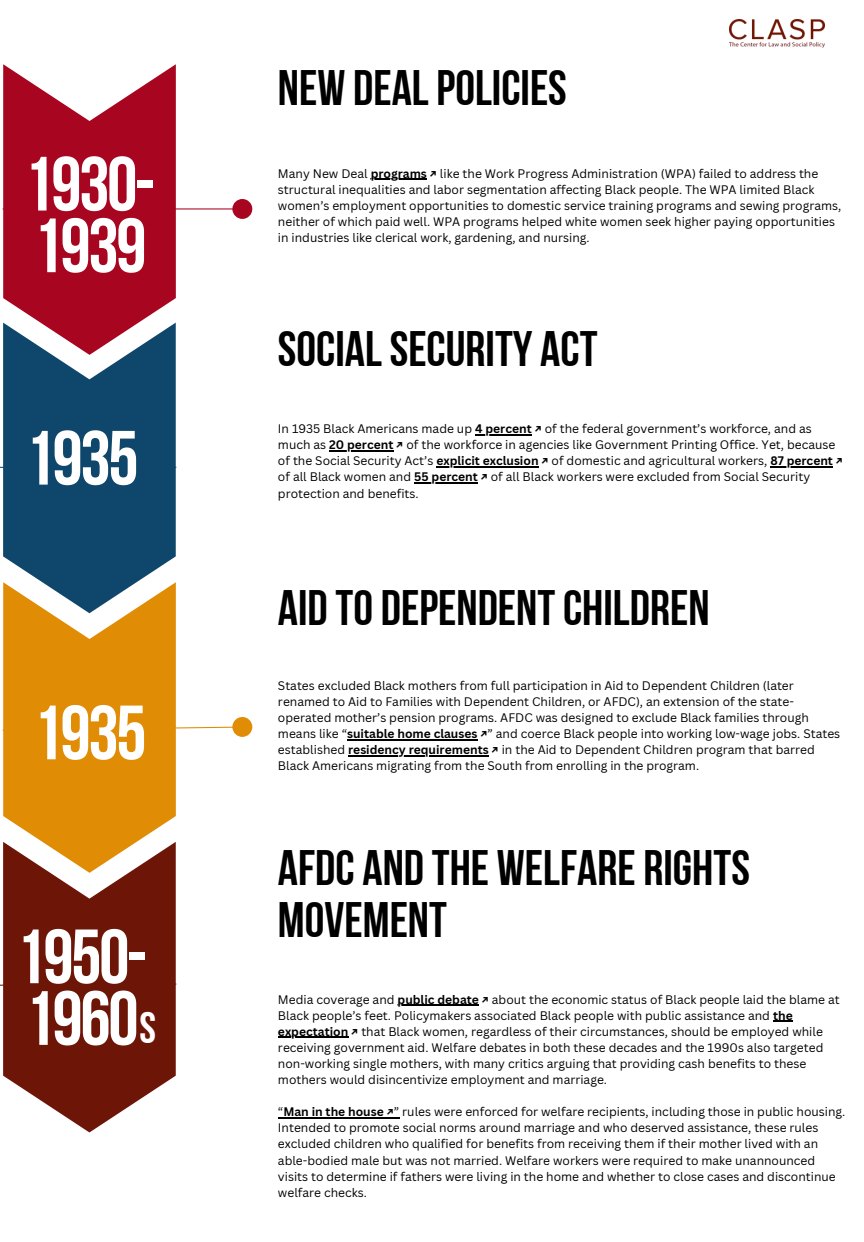
<style>
.page{position:relative;width:864px;height:1242px;background:#fff}
.page>*{position:absolute;margin:0;border:0;box-sizing:border-box;transform-origin:0 0}
.t1{font:76.65px/61.7px "Bebas Neue Cyrillic";letter-spacing:-.03em;color:#fff}
.t2{font:49.65px/51.8px "Bebas Neue Cyrillic";color:#000}
.t3{font:44.25px "Bebas Neue Cyrillic";color:#fff}
.t4{font:12px/16px "Canva Sans";color:#000}
.s1{font-weight:700}
</style>
<div class="page">
<svg style="left:3px;top:64px;width:249px;height:259px;fill:#a80520"></svg>
<svg style="left:3px;top:613px;width:249px;height:229px;fill:#e08c05"></svg>
<svg style="left:0;top:842px;width:176px;height:290px;fill:#6d1506"></svg>
<svg style="left:0;top:323px;width:176px;height:290px;background:#3d637c"></svg>
<hr style="left:371px;top:179px;width:56px;height:1px;background:#000">
<hr style="left:475px;top:434px;width:57px;height:1px;background:#000">
<hr style="left:329px;top:450px;width:64px;height:1px;background:#000">
<hr style="left:436px;top:466px;width:103px;height:1px;background:#000">
<hr style="left:770px;top:466px;width:63px;height:1px;background:#000">
<hr style="left:414px;top:482px;width:64px;height:1px;background:#000">
<hr style="left:347px;top:739px;width:131px;height:1px;background:#000">
<hr style="left:348px;top:755px;width:141px;height:1px;background:#000">
<hr style="left:398px;top:1005px;width:81px;height:1px;background:#000">
<svg style="left:773px;top:1021px;width:20px;height:1px"></svg>
<hr style="left:278px;top:1037px;width:70px;height:1px;background:#000">
<hr style="left:283px;top:1117px;width:111px;height:1px;background:#000">
<img style="left:730px;top:20px;width:94px;height:28px">
<h1 class="t1" style="left:23px;top:161px;width:134px">1930-<br>1939</h1>
<h1 class="t1" style="left:24px;top:435px;width:116px">1935</h1>
<p class="t1" style="left:32px;top:709px;width:116px">1935</p>
<p class="t1" style="left:15px;top:933px;width:134px">1950-<br>1960</p>
<h3 class="t3" style="left:140px;top:1009px;width:18px">S</h3>
<p class="t2" style="left:278px;top:67px;width:290px">NEW DEALPOLICIES</p>
<h1 class="t4" style="left:278px;top:165px;width:542px">Many New Deal <span class="s1">programs ↗</span> like the Work Progress Administration (WPA) failed to address the</h1>
<h1 class="t4" style="left:278px;top:181px;width:565px">structural inequalities and labor segmentation affecting Black people. The WPA limited Black women’s employment opportunities to domestic service training programs and sewing programs, neither of which paid well. WPA programs helped white women seek higher paying opportunities in industries like clerical work, gardening, and nursing.</h1>
<p class="t2" style="left:278px;top:327px;width:321px">SOCIALSECURITY ACT</p>
<p class="t4" style="left:278px;top:421px;width:535px">In 1935 Black Americans made up <span class="s1">4 percent ↗</span> of the federal government’s workforce, and as</p>
<h2 class="t4" style="left:278px;top:437px;width:559px">much as <span class="s1">20 percent ↗</span> of the workforce in agencies like Government Printing Office. Yet, because</h2>
<p class="t4" style="left:278px;top:453px;width:567px">of the Social Security Act’s <span class="s1">explicit exclusion ↗</span> of domestic and agricultural workers, <span class="s1">87 percent ↗</span></p>
<p class="t4" style="left:278px;top:469px;width:534px">of all Black women and <span class="s1">55 percent ↗</span> of all Black workers were excluded from Social Security</p>
<h2 class="t4" style="left:278px;top:485px;width:142px">protection and benefits.</h2>
<p class="t2" style="left:278px;top:587px;width:433px">AID TO DEPENDENTCHILDREN</p>
<h2 class="t4" style="left:278px;top:677px;width:564px">States excluded Black mothers from full participation in Aid to Dependent Children (later renamed to Aid to Families with Dependent Children, or AFDC), an extension of the state&shy;operated mother’s pension programs. AFDC was designed to exclude Black families through means like “<span class="s1">suitable home clauses ↗</span>” and coerce Black people into working low-wage jobs. States established <span class="s1">residency requirements ↗</span> in the Aid to Dependent Children program that barred</h2>
<p class="t4" style="left:278px;top:758px;width:423px">Black Americans migrating from the South from enrolling in the program.</p>
<p class="t2" style="left:278px;top:847px;width:473px">AFDC AND THE WELFARE RIGHTS<br>MOVEMENT</p>
<p class="t4" style="left:278px;top:991px;width:563px">Media coverage and <span class="s1">public debate ↗</span> about the economic status of Black people laid the blame at Black people’s feet. Policymakers associated Black people with public assistance and <span class="s1">the expectation ↗</span> that Black women, regardless of their circumstances, should be employed while receiving government aid. Welfare debates in both these decades and the 1990s also targeted non-working single mothers, with many critics arguing that providing cash benefits to these mothers would disincentivize employment and marriage.</p>
<p class="t4" style="left:278px;top:1104px;width:569px">“<span class="s1">Man in the house ↗</span>” rules were enforced for welfare recipients, including those in public housing.<br>Intended to promote social norms around marriage and who deserved assistance, these rules excluded children who qualified for benefits from receiving them if their mother lived with an able-bodied male but was not married. Welfare workers were required to make unannounced visits to determine if fathers were living in the home and whether to close cases and discontinue welfare checks.</p>
</div>
